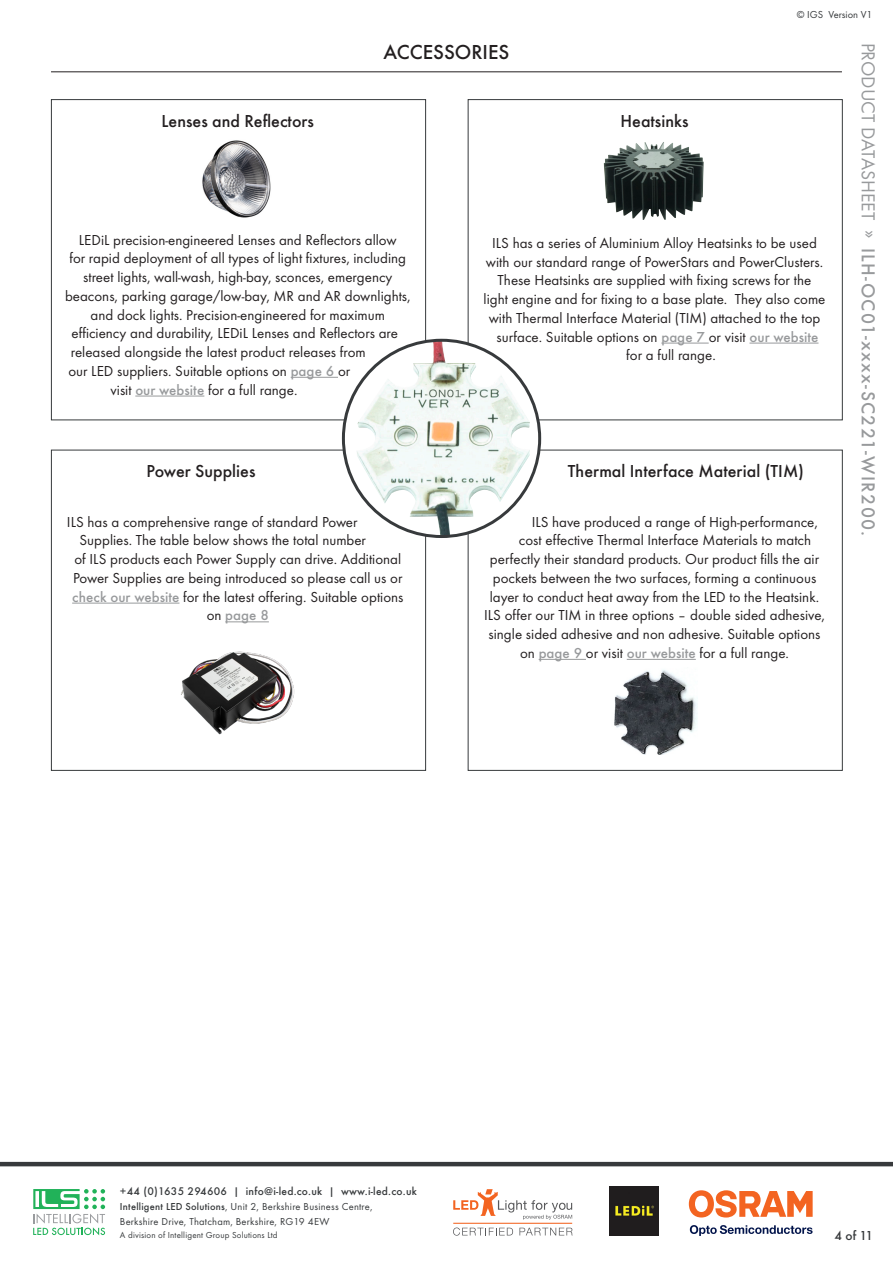
<style>
.page{position:relative;width:893px;height:1263px;background:#fff}
.page>*{position:absolute;margin:0;border:0;box-sizing:border-box;transform-origin:0 0}
.SubHeading{font:500 21px "Futura T";color:#231f20}
.t1{font:500 19.5px "Futura T";letter-spacing:.07em;color:#989a9c}
.Bodytext_Safety{font:500 18px "Futura T";color:#231f20}
.Bodytext_Safety-2{font:15px "Futura T";color:#231f20}
.Bodytext_Safety-3{font:500 15px "Futura T";color:#989a9c}
.t2{font:500 13.5px "Futura T";color:#373a3c}
.t3{font:500 11.55px "Futura T";letter-spacing:.02em;color:#373a3c}
.t4{font:10.5px/15px "Futura T";letter-spacing:.02em;color:#373a3c}
.t5{font:10.5px "Futura T";color:#373a3c}
.t6{font:9px "Futura T";letter-spacing:.02em;color:#373a3c}
.s1{font-weight:500;color:#989a9c}
.s2{font-weight:400;color:#231f20}
.s3{font-weight:400}
.s4{font-weight:500}
</style>
<div class="page">
<svg style="left:453px;top:1189px;width:119px;height:31px"></svg>
<svg style="left:453px;top:1227px;width:60px;height:8px"></svg>
<svg style="left:519px;top:1228px;width:54px;height:7px"></svg>
<hr style="left:453px;top:1223px;width:119px;height:1px;background:#f36421">
<svg style="left:690px;top:1225px;width:122px;height:11px"></svg>
<svg style="left:689px;top:1190px;width:124px;height:27px"></svg>
<img style="left:609px;top:1186px;width:50px;height:50px">
<hr style="left:0;top:1162px;width:893px;height:4px;background:#373a3c">
<svg style="left:33px;top:1189px;width:72px;height:46px"></svg>
<hr style="left:291px;top:377px;width:47px;height:1px;background:#989a9c">
<hr style="left:135px;top:396px;width:69px;height:1px;background:#989a9c">
<img style="left:202px;top:140px;width:69px;height:78px">
<div style="left:51px;top:99px;width:375px;height:321px;border:1px solid #373a3c"></div>
<hr style="left:661px;top:343px;width:48px;height:1px;background:#989a9c">
<hr style="left:749px;top:343px;width:69px;height:1px;background:#989a9c">
<img style="left:604px;top:142px;width:100px;height:78px">
<div style="left:468px;top:99px;width:375px;height:321px;border:1px solid #373a3c"></div>
<hr style="left:72px;top:603px;width:107px;height:1px;background:#989a9c">
<hr style="left:225px;top:622px;width:44px;height:1px;background:#989a9c">
<img style="left:181px;top:651px;width:114px;height:84px">
<div style="left:51px;top:450px;width:375px;height:321px;border:1px solid #373a3c"></div>
<hr style="left:539px;top:659px;width:47px;height:1px;background:#989a9c">
<hr style="left:627px;top:659px;width:69px;height:1px;background:#989a9c">
<img style="left:614px;top:670px;width:84px;height:85px">
<div style="left:468px;top:450px;width:375px;height:321px;border:1px solid #373a3c"></div>
<svg style="left:343px;top:340px;width:197px;height:196px"></svg>
<img style="left:357px;top:340px;width:173px;height:196px">
<hr style="left:51px;top:71px;width:791px;height:1px;background:#231f20">
<p class="t5" style="left:797px;top:8px;width:77px">© IGS Version V1</p>
<p class="Bodytext_Safety" style="left:161px;top:110px;width:154px">Lenses and Reflectors</p>
<p class="SubHeading" style="left:384px;top:39px;width:127px">ACCESSORIES</p>
<p class="Bodytext_Safety" style="left:621px;top:110px;width:69px">Heatsinks</p>
<p class="Bodytext_Safety-2" style="left:79px;top:231px;width:319px">LEDiL precision-engineered Lenses and Reflectors allow</p>
<p class="Bodytext_Safety-2" style="left:69px;top:249px;width:338px">for rapid deployment of all types of light fixtures, including</p>
<p class="Bodytext_Safety-2" style="left:83px;top:268px;width:311px">street lights, wall-wash, high-bay, sconces, emergency</p>
<p class="Bodytext_Safety-2" style="left:65px;top:287px;width:347px">beacons, parking garage/low-bay, MR and AR downlights,</p>
<p class="Bodytext_Safety-2" style="left:91px;top:306px;width:296px">and dock lights. Precision-engineered for maximum</p>
<p class="Bodytext_Safety-2" style="left:72px;top:324px;width:328px">efficiency and durability, LEDiL Lenses and Reflectors are</p>
<p class="Bodytext_Safety-2" style="left:71px;top:343px;width:296px">released alongside the latest product releases from</p>
<p class="Bodytext_Safety-2" style="left:68px;top:362px;width:283px">our LED suppliers. Suitable options on <span class="s1">page 6</span> or</p>
<p class="Bodytext_Safety-2" style="left:111px;top:381px;width:188px">visit <span class="s1">our website</span> for a full range.</p>
<p class="Bodytext_Safety" style="left:147px;top:461px;width:110px">Power Supplies</p>
<p class="Bodytext_Safety-2" style="left:67px;top:513px;width:292px">ILS has a comprehensive range of standard Power</p>
<p class="Bodytext_Safety-2" style="left:80px;top:532px;width:288px">Supplies. The table below shows the total number</p>
<p class="Bodytext_Safety-2" style="left:74px;top:550px;width:328px">of ILS products each Power Supply can drive. Additional</p>
<p class="Bodytext_Safety-2" style="left:73px;top:569px;width:331px">Power Supplies are being introduced so please call us or</p>
<p class="Bodytext_Safety-2" style="left:72px;top:588px;width:333px"><span class="s1">check our website</span> for the latest offering. Suitable options</p>
<p class="Bodytext_Safety-3" style="left:207px;top:607px;width:64px"><span class="s2">on</span> page 8</p>
<p class="Bodytext_Safety-2" style="left:492px;top:234px;width:326px">ILS has a series of Aluminium Alloy Heatsinks to be used</p>
<p class="Bodytext_Safety-2" style="left:486px;top:253px;width:339px">with our standard range of PowerStars and PowerClusters.</p>
<p class="Bodytext_Safety-2" style="left:498px;top:272px;width:315px">These Heatsinks are supplied with fixing screws for the</p>
<p class="Bodytext_Safety-2" style="left:484px;top:290px;width:343px">light engine and for fixing to a base plate. They also come</p>
<p class="Bodytext_Safety-2" style="left:489px;top:309px;width:333px">with Thermal Interface Material (TIM) attached to the top</p>
<p class="Bodytext_Safety-2" style="left:496px;top:328px;width:323px">surface. Suitable options on <span class="s1">page 7</span> or visit <span class="s1">our website</span></p>
<p class="Bodytext_Safety-2" style="left:626px;top:347px;width:91px">for a full range.</p>
<p class="Bodytext_Safety" style="left:568px;top:461px;width:238px">Thermal Interface Material (TIM)</p>
<p class="Bodytext_Safety-2" style="left:532px;top:513px;width:288px">ILS have produced a range of High-performance,</p>
<p class="Bodytext_Safety-2" style="left:519px;top:532px;width:294px">cost effective Thermal Interface Materials to match</p>
<p class="Bodytext_Safety-2" style="left:490px;top:550px;width:331px">perfectly their standard products. Our product fills the air</p>
<p class="Bodytext_Safety-2" style="left:493px;top:569px;width:325px">pockets between the two surfaces, forming a continuous</p>
<p class="Bodytext_Safety-2" style="left:490px;top:588px;width:331px">layer to conduct heat away from the LED to the Heatsink.</p>
<p class="Bodytext_Safety-2" style="left:484px;top:607px;width:342px">ILS offer our TIM in three options – double sided adhesive,</p>
<p class="Bodytext_Safety-2" style="left:489px;top:625px;width:333px">single sided adhesive and non adhesive. Suitable options</p>
<p class="Bodytext_Safety-2" style="left:520px;top:644px;width:270px">on <span class="s1">page 9</span> or visit <span class="s1">our website</span> for a full range.</p>
<h2 class="t1" style="left:880px;top:43px;width:495px;rotate:90deg"><span class="s3">PRODUCT DATASHEET </span><sup>»</sup> ILH-OC01-xxxx-SC221-WIR200.</h2>
<p class="t3" style="left:120px;top:1184px;width:298px">+44 (0)1635 294606 | info@i-led.co.uk | www.i-led.co.uk</p>
<p class="t4" style="left:120px;top:1199px;width:254px"><span class="s4">Intelligent LED Solutions</span>, Unit 2, Berkshire Business Centre,<br>Berkshire Drive, Thatcham, Berkshire, RG19 4EW</p>
<p class="t6" style="left:120px;top:1230px;width:159px">A division of Intelligent Group Solutions Ltd</p>
<p class="t2" style="left:834px;top:1227px;width:40px">4 of 11</p>
</div>
